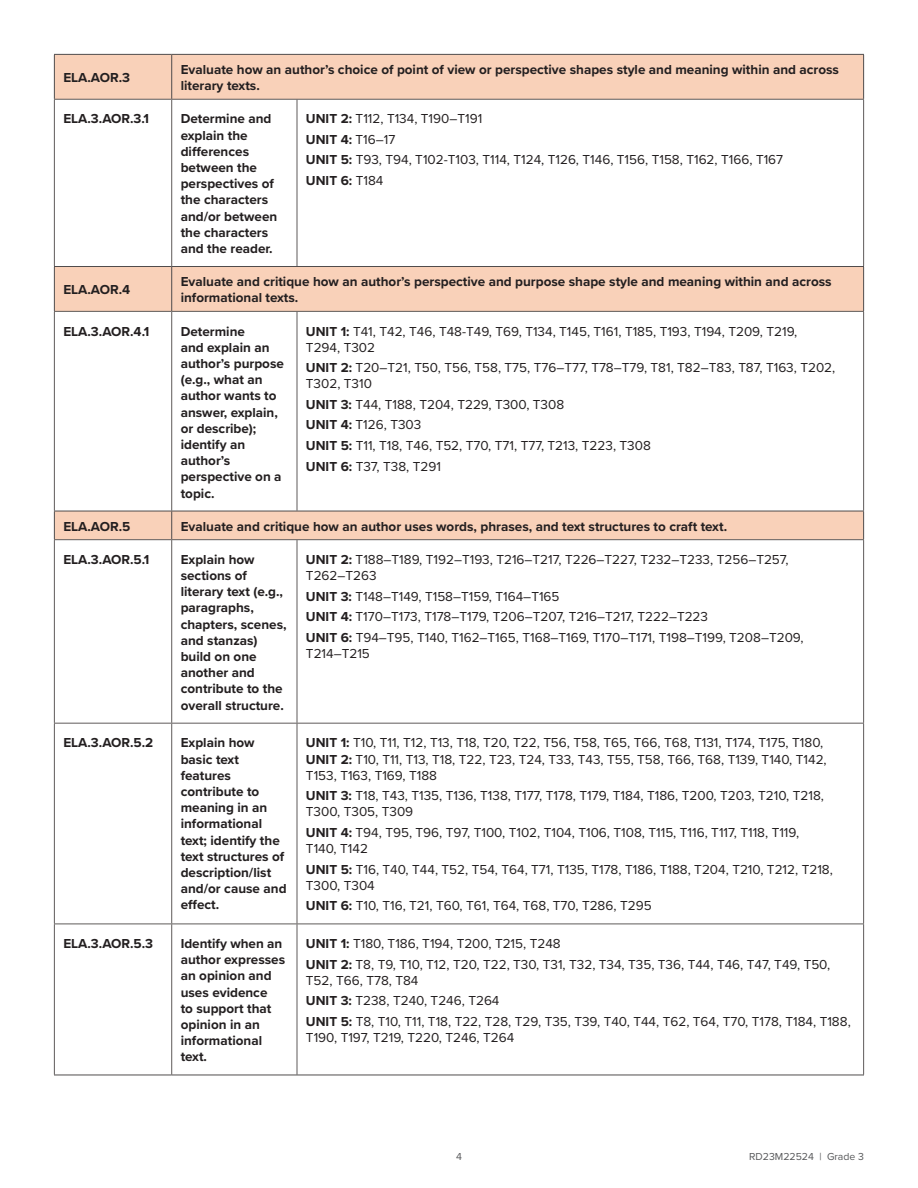
<style>
.page{position:relative;width:918px;height:1188px;background:#fff}
.page>*{position:absolute;margin:0;border:0;box-sizing:border-box;transform-origin:0 0}
.ChartText{font:13.5px/16.2px "Proxima Nova";color:#231f20}
.Chart_1stCol{font:700 13.5px/16.2px "Proxima Nova";color:#231f20}
.BHead{font:700 13.5px/16.2px "Proxima Nova";color:#231f20}
.ChartText-2{font:700 13.5px "Proxima Nova";color:#231f20}
.t1{font:10.5px "Proxima Nova";color:#57585a}
.s1{font-weight:700}
.s2{font-weight:400}
</style>
<div class="page">
<svg style="left:55px;top:55px;width:808px;height:484px"></svg>
<hr style="left:54px;top:55px;width:1px;height:44px;background:#504c4c">
<hr style="left:171px;top:55px;width:1px;height:44px;background:#504c4c">
<hr style="left:54px;top:267px;width:1px;height:44px;background:#504c4c">
<hr style="left:171px;top:267px;width:1px;height:44px;background:#504c4c">
<svg style="left:54px;top:512px;width:1px;height:27px"></svg>
<svg style="left:171px;top:512px;width:1px;height:27px"></svg>
<hr style="left:863px;top:55px;width:1px;height:44px;background:#504c4c">
<hr style="left:863px;top:267px;width:1px;height:44px;background:#504c4c">
<svg style="left:863px;top:512px;width:1px;height:27px"></svg>
<hr style="left:54px;top:99px;width:118px;height:1px;background:#5f5b5a">
<hr style="left:54px;top:100px;width:1px;height:166px;background:#5f5b5a">
<hr style="left:172px;top:99px;width:125px;height:1px;background:#5f5b5a">
<hr style="left:171px;top:100px;width:1px;height:166px;background:#5f5b5a">
<hr style="left:54px;top:311px;width:118px;height:1px;background:#5f5b5a">
<hr style="left:54px;top:312px;width:1px;height:199px;background:#5f5b5a">
<hr style="left:172px;top:311px;width:125px;height:1px;background:#5f5b5a">
<hr style="left:171px;top:312px;width:1px;height:199px;background:#5f5b5a">
<hr style="left:54px;top:539px;width:118px;height:1px;background:#5f5b5a">
<hr style="left:54px;top:540px;width:1px;height:183px;background:#5f5b5a">
<hr style="left:172px;top:539px;width:125px;height:1px;background:#5f5b5a">
<hr style="left:171px;top:540px;width:1px;height:183px;background:#5f5b5a">
<hr style="left:54px;top:723px;width:118px;height:1px;background:#5f5b5a">
<hr style="left:54px;top:724px;width:1px;height:200px;background:#5f5b5a">
<hr style="left:172px;top:723px;width:125px;height:1px;background:#5f5b5a">
<hr style="left:171px;top:724px;width:1px;height:200px;background:#5f5b5a">
<hr style="left:54px;top:924px;width:118px;height:1px;background:#5f5b5a">
<hr style="left:54px;top:924px;width:1px;height:151px;background:#5f5b5a">
<hr style="left:172px;top:924px;width:125px;height:1px;background:#5f5b5a">
<hr style="left:171px;top:924px;width:1px;height:151px;background:#5f5b5a">
<hr style="left:297px;top:99px;width:567px;height:1px;background:#5f5b5a">
<hr style="left:297px;top:100px;width:1px;height:166px;background:#5f5b5a">
<hr style="left:863px;top:100px;width:1px;height:166px;background:#5f5b5a">
<hr style="left:297px;top:311px;width:567px;height:1px;background:#5f5b5a">
<hr style="left:297px;top:312px;width:1px;height:199px;background:#5f5b5a">
<hr style="left:863px;top:312px;width:1px;height:199px;background:#5f5b5a">
<hr style="left:297px;top:539px;width:567px;height:1px;background:#5f5b5a">
<hr style="left:297px;top:540px;width:1px;height:183px;background:#5f5b5a">
<hr style="left:863px;top:540px;width:1px;height:183px;background:#5f5b5a">
<hr style="left:297px;top:723px;width:567px;height:1px;background:#5f5b5a">
<hr style="left:297px;top:724px;width:1px;height:200px;background:#5f5b5a">
<hr style="left:863px;top:724px;width:1px;height:200px;background:#5f5b5a">
<hr style="left:297px;top:924px;width:567px;height:1px;background:#5f5b5a">
<hr style="left:297px;top:924px;width:1px;height:151px;background:#5f5b5a">
<hr style="left:863px;top:924px;width:1px;height:151px;background:#5f5b5a">
<hr style="left:54px;top:54px;width:118px;height:1px;background:#504c4c">
<hr style="left:172px;top:54px;width:125px;height:1px;background:#504c4c">
<hr style="left:297px;top:54px;width:567px;height:1px;background:#504c4c">
<hr style="left:54px;top:266px;width:118px;height:1px;background:#504c4c">
<hr style="left:172px;top:266px;width:125px;height:1px;background:#504c4c">
<hr style="left:297px;top:266px;width:567px;height:1px;background:#504c4c">
<hr style="left:54px;top:511px;width:118px;height:1px;background:#504c4c">
<hr style="left:172px;top:511px;width:125px;height:1px;background:#504c4c">
<hr style="left:297px;top:511px;width:567px;height:1px;background:#504c4c">
<hr style="left:54px;top:1075px;width:118px;height:1px;background:#504c4c">
<hr style="left:172px;top:1075px;width:125px;height:1px;background:#504c4c">
<hr style="left:297px;top:1075px;width:567px;height:1px;background:#504c4c">
<p class="BHead" style="left:63px;top:69px;width:68px">ELA.AOR.3</p>
<p class="BHead" style="left:181px;top:61px;width:660px">Evaluate how an author’s choice of point of view or perspective shapes style and meaning within and across literary texts.</p>
<p class="Chart_1stCol" style="left:63px;top:111px;width:87px">ELA.3.AOR.3.1</p>
<p class="Chart_1stCol" style="left:181px;top:111px;width:98px">Determine and explain the differences between the perspectives of the characters and/or between the characters and the reader.</p>
<p class="ChartText" style="left:306px;top:110px;width:178px"><span class="s1">UNIT 2:</span> T112, T134, T190–T191</p>
<p class="ChartText-2" style="left:306px;top:129px;width:91px">UNIT 4: <span class="s2">T16–17</span></p>
<p class="ChartText" style="left:306px;top:151px;width:479px"><span class="s1">UNIT 5:</span> T93, T94, T102-T103, T114, T124, T126, T146, T156, T158, T162, T166, T167</p>
<p class="ChartText-2" style="left:306px;top:170px;width:79px">UNIT 6: <span class="s2">T184</span></p>
<p class="BHead" style="left:63px;top:281px;width:68px">ELA.AOR.4</p>
<p class="BHead" style="left:181px;top:273px;width:652px">Evaluate and critique how an author’s perspective and purpose shape style and meaning within and across informational texts.</p>
<p class="Chart_1stCol" style="left:63px;top:323px;width:87px">ELA.3.AOR.4.1</p>
<p class="Chart_1stCol" style="left:181px;top:323px;width:105px">Determine<br>and explain an author’s purpose (e.g., what an author wants to answer, explain, or describe); identify an author’s perspective on a topic.</p>
<p class="ChartText" style="left:306px;top:322px;width:493px"><span class="s1">UNIT 1:</span> T41, T42, T46, T48-T49, T69, T134, T145, T161, T185, T193, T194, T209, T219,<br>T294, T302</p>
<p class="ChartText" style="left:306px;top:359px;width:531px"><span class="s1">UNIT 2:</span> T20–T21, T50, T56, T58, T75, T76–T77, T78–T79, T81, T82–T83, T87, T163, T202,<br>T302, T310</p>
<p class="ChartText" style="left:306px;top:396px;width:260px"><span class="s1">UNIT 3:</span> T44, T188, T204, T229, T300, T308</p>
<p class="ChartText" style="left:306px;top:416px;width:117px"><span class="s1">UNIT 4:</span> T126, T303</p>
<p class="ChartText" style="left:306px;top:437px;width:346px"><span class="s1">UNIT 5:</span> T11, T18, T46, T52, T70, T71, T77, T213, T223, T308</p>
<p class="ChartText" style="left:306px;top:457px;width:136px"><span class="s1">UNIT 6:</span> T37, T38, T291</p>
<p class="BHead" style="left:63px;top:518px;width:69px">ELA.AOR.5</p>
<p class="BHead" style="left:181px;top:518px;width:548px">Evaluate and critique how an author uses words, phrases, and text structures to craft text.</p>
<p class="Chart_1stCol" style="left:63px;top:551px;width:88px">ELA.3.AOR.5.1</p>
<p class="Chart_1stCol" style="left:181px;top:551px;width:107px">Explain how sections of literary text (e.g., paragraphs, chapters, scenes, and stanzas) build on one another and contribute to the overall structure.</p>
<p class="ChartText" style="left:306px;top:551px;width:484px"><span class="s1">UNIT 2:</span> T188–T189, T192–T193, T216–T217, T226–T227, T232–T233, T256–T257,<br>T262–T263</p>
<p class="ChartText" style="left:306px;top:587px;width:255px"><span class="s1">UNIT 3:</span> T148–T149, T158–T159, T164–T165</p>
<p class="ChartText" style="left:306px;top:608px;width:404px"><span class="s1">UNIT 4:</span> T170–T173, T178–T179, T206–T207, T216–T217, T222–T223</p>
<p class="ChartText" style="left:306px;top:628px;width:499px"><span class="s1">UNIT 6:</span> T94–T95, T140, T162–T165, T168–T169, T170–T171, T198–T199, T208–T209,<br>T214–T215</p>
<p class="Chart_1stCol" style="left:63px;top:734px;width:92px">ELA.3.AOR.5.2</p>
<p class="Chart_1stCol" style="left:181px;top:734px;width:107px">Explain how basic text features contribute to meaning in an informational text; identify the text structures of description/list and/or cause and effect.</p>
<p class="ChartText" style="left:306px;top:734px;width:522px"><span class="s1">UNIT 1:</span> T10, T11, T12, T13, T18, T20, T22, T56, T58, T65, T66, T68, T131, T174, T175, T180,<br><span class="s1">UNIT 2:</span> T10, T11, T13, T18, T22, T23, T24, T33, T43, T55, T58, T66, T68, T139, T140, T142,<br>T153, T163, T169, T188</p>
<p class="ChartText" style="left:306px;top:787px;width:519px"><span class="s1">UNIT 3:</span> T18, T43, T135, T136, T138, T177, T178, T179, T184, T186, T200, T203, T210, T218,<br>T300, T305, T309</p>
<p class="ChartText" style="left:306px;top:824px;width:495px"><span class="s1">UNIT 4:</span> T94, T95, T96, T97, T100, T102, T104, T106, T108, T115, T116, T117, T118, T119,<br>T140, T142</p>
<p class="ChartText" style="left:306px;top:860px;width:528px"><span class="s1">UNIT 5:</span> T16, T40, T44, T52, T54, T64, T71, T135, T178, T186, T188, T204, T210, T212, T218,<br>T300, T304</p>
<p class="ChartText" style="left:306px;top:897px;width:347px"><span class="s1">UNIT 6:</span> T10, T16, T21, T60, T61, T64, T68, T70, T286, T295</p>
<p class="Chart_1stCol" style="left:63px;top:935px;width:91px">ELA.3.AOR.5.3</p>
<p class="Chart_1stCol" style="left:181px;top:935px;width:106px">Identify when an author expresses an opinion and uses evidence<br>to support that opinion in an informational text.</p>
<p class="ChartText" style="left:306px;top:935px;width:256px"><span class="s1">UNIT 1:</span> T180, T186, T194, T200, T215, T248</p>
<p class="ChartText" style="left:306px;top:955px;width:526px"><span class="s1">UNIT 2:</span> T8, T9, T10, T12, T20, T22, T30, T31, T32, T34, T35, T36, T44, T46, T47, T49, T50,<br>T52, T66, T78, T84</p>
<p class="ChartText" style="left:306px;top:992px;width:195px"><span class="s1">UNIT 3:</span> T238, T240, T246, T264</p>
<p class="ChartText" style="left:306px;top:1013px;width:546px"><span class="s1">UNIT 5:</span> T8, T10, T11, T18, T22, T28, T29, T35, T39, T40, T44, T62, T64, T70, T178, T184, T188,<br>T190, T197, T219, T220, T246, T264</p>
<p class="t1" style="left:456px;top:1149px;width:7px">4</p>
<p class="t1" style="left:749px;top:1149px;width:116px">RD23M22524 | Grade 3</p>
</div>
